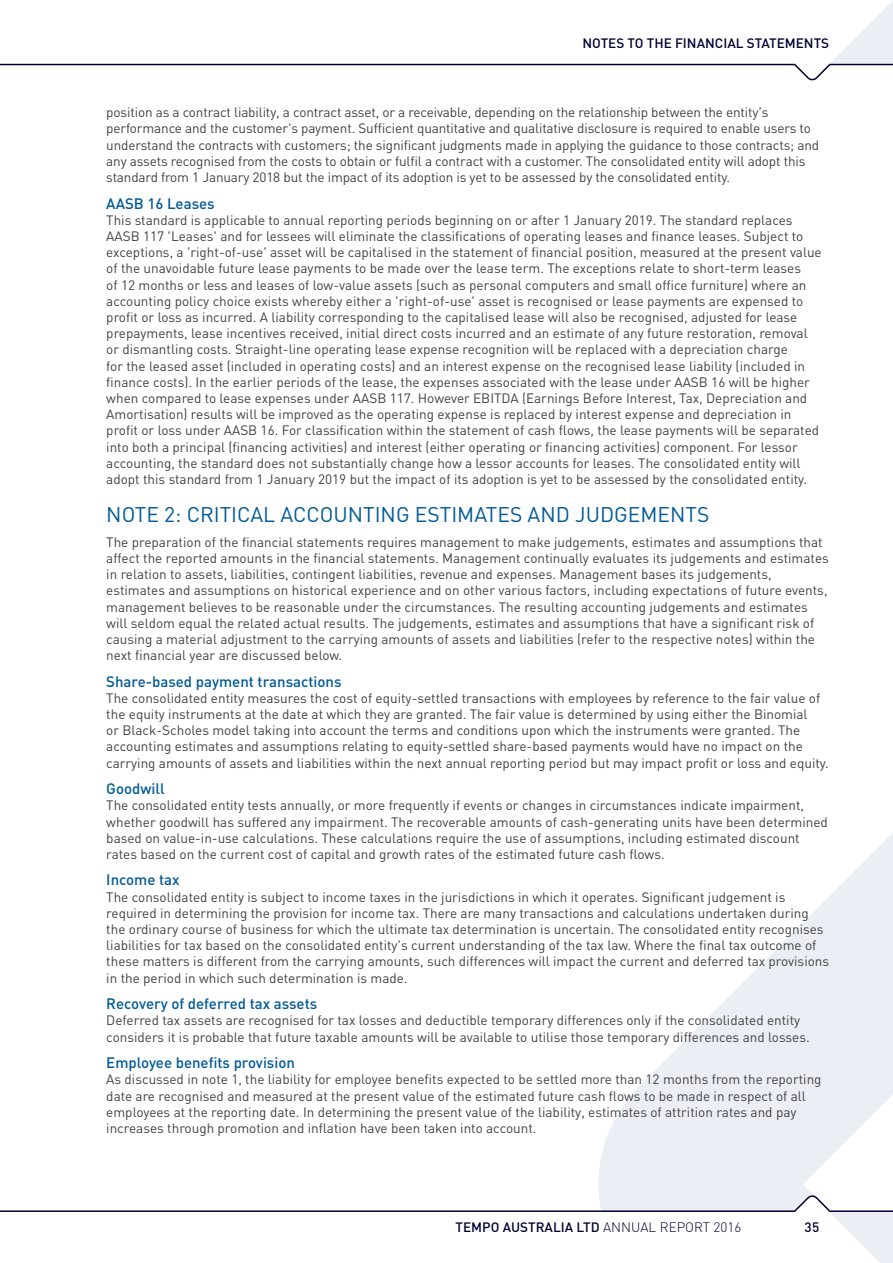
<style>
.page{position:relative;width:893px;height:1263px;background:#fff}
.page>*{position:absolute;margin:0;border:0;box-sizing:border-box;transform-origin:0 0}
.t1{font:21px "DIN";color:#005a96}
.t2{font:500 15px "DIN";color:#005a96}
.t3{font:13.5px/16.2px "DIN";color:#414042}
.t4{font:500 13.5px "DIN";color:#003}
.s1{font-weight:300}
</style>
<div class="page">
<svg style="left:599px;top:833px;width:294px;height:360px;fill:#eceef5"></svg>
<svg style="left:1px;top:1px;width:892px;height:80px"></svg>
<svg style="left:0;top:1193px;width:893px;height:70px"></svg>
<p class="t4" style="left:582px;top:35px;width:248px">NOTES TO THE FINANCIAL STATEMENTS</p>
<p class="t3" style="left:106px;top:104px;width:714px">position as a contract liability, a contract asset, or a receivable, depending on the relationship between the entity's performance and the customer's payment. Sufficient quantitative and qualitative disclosure is required to enable users to understand the contracts with customers; the significant judgments made in applying the guidance to those contracts; and any assets recognised from the costs to obtain or fulfil a contract with a customer. The consolidated entity will adopt this standard from 1 January 2018 but the impact of its adoption is yet to be assessed by the consolidated entity.</p>
<p class="t2" style="left:106px;top:194px;width:110px">AASB 16 Leases</p>
<p class="t3" style="left:106px;top:212px;width:717px">This standard is applicable to annual reporting periods beginning on or after 1 January 2019. The standard replaces AASB 117 'Leases' and for lessees will eliminate the classifications of operating leases and finance leases. Subject to exceptions, a 'right-of-use' asset will be capitalised in the statement of financial position, measured at the present value of the unavoidable future lease payments to be made over the lease term. The exceptions relate to short-term leases<br>of 12 months or less and leases of low-value assets (such as personal computers and small office furniture) where an accounting policy choice exists whereby either a 'right-of-use' asset is recognised or lease payments are expensed to profit or loss as incurred. A liability corresponding to the capitalised lease will also be recognised, adjusted for lease prepayments, lease incentives received, initial direct costs incurred and an estimate of any future restoration, removal or dismantling costs. Straight-line operating lease expense recognition will be replaced with a depreciation charge<br>for the leased asset (included in operating costs) and an interest expense on the recognised lease liability (included in finance costs). In the earlier periods of the lease, the expenses associated with the lease under AASB 16 will be higher when compared to lease expenses under AASB 117. However EBITDA (Earnings Before Interest, Tax, Depreciation and Amortisation) results will be improved as the operating expense is replaced by interest expense and depreciation in profit or loss under AASB 16. For classification within the statement of cash flows, the lease payments will be separated into both a principal (financing activities) and interest (either operating or financing activities) component. For lessor accounting, the standard does not substantially change how a lessor accounts for leases. The consolidated entity will adopt this standard from 1 January 2019 but the impact of its adoption is yet to be assessed by the consolidated entity.</p>
<h1 class="t1" style="left:106px;top:501px;width:605px">NOTE 2: CRITICAL ACCOUNTING ESTIMATES AND JUDGEMENTS</h1>
<p class="t3" style="left:106px;top:533px;width:724px">The preparation of the financial statements requires management to make judgements, estimates and assumptions that affect the reported amounts in the financial statements. Management continually evaluates its judgements and estimates in relation to assets, liabilities, contingent liabilities, revenue and expenses. Management bases its judgements, estimates and assumptions on historical experience and on other various factors, including expectations of future events, management believes to be reasonable under the circumstances. The resulting accounting judgements and estimates will seldom equal the related actual results. The judgements, estimates and assumptions that have a significant risk of causing a material adjustment to the carrying amounts of assets and liabilities (refer to the respective notes) within the next financial year are discussed below.</p>
<p class="t2" style="left:106px;top:672px;width:237px">Share-based payment transactions</p>
<p class="t3" style="left:106px;top:690px;width:724px">The consolidated entity measures the cost of equity-settled transactions with employees by reference to the fair value of the equity instruments at the date at which they are granted. The fair value is determined by using either the Binomial<br>or Black-Scholes model taking into account the terms and conditions upon which the instruments were granted. The accounting estimates and assumptions relating to equity-settled share-based payments would have no impact on the carrying amounts of assets and liabilities within the next annual reporting period but may impact profit or loss and equity.</p>
<p class="t2" style="left:106px;top:779px;width:60px">Goodwill</p>
<p class="t3" style="left:106px;top:797px;width:723px">The consolidated entity tests annually, or more frequently if events or changes in circumstances indicate impairment, whether goodwill has suffered any impairment. The recoverable amounts of cash-generating units have been determined based on value-in-use calculations. These calculations require the use of assumptions, including estimated discount rates based on the current cost of capital and growth rates of the estimated future cash flows.</p>
<p class="t2" style="left:106px;top:870px;width:75px">Income tax</p>
<p class="t3" style="left:106px;top:888px;width:724px">The consolidated entity is subject to income taxes in the jurisdictions in which it operates. Significant judgement is required in determining the provision for income tax. There are many transactions and calculations undertaken during the ordinary course of business for which the ultimate tax determination is uncertain. The consolidated entity recognises liabilities for tax based on the consolidated entity's current understanding of the tax law. Where the final tax outcome of these matters is different from the carrying amounts, such differences will impact the current and deferred tax provisions in the period in which such determination is made.</p>
<p class="t2" style="left:106px;top:994px;width:213px">Recovery of deferred tax assets</p>
<p class="t3" style="left:106px;top:1012px;width:705px">Deferred tax assets are recognised for tax losses and deductible temporary differences only if the consolidated entity considers it is probable that future taxable amounts will be available to utilise those temporary differences and losses.</p>
<p class="t2" style="left:106px;top:1053px;width:190px">Employee benefits provision</p>
<p class="t3" style="left:106px;top:1071px;width:717px">As discussed in note 1, the liability for employee benefits expected to be settled more than 12 months from the reporting date are recognised and measured at the present value of the estimated future cash flows to be made in respect of all employees at the reporting date. In determining the present value of the liability, estimates of attrition rates and pay increases through promotion and inflation have been taken into account.</p>
<p class="t4" style="left:456px;top:1218px;width:287px">TEMPO AUSTRALIA LTD <span class="s1">ANNUAL REPORT 2016</span></p>
<p class="t4" style="left:804px;top:1218px;width:17px">35</p>
</div>
